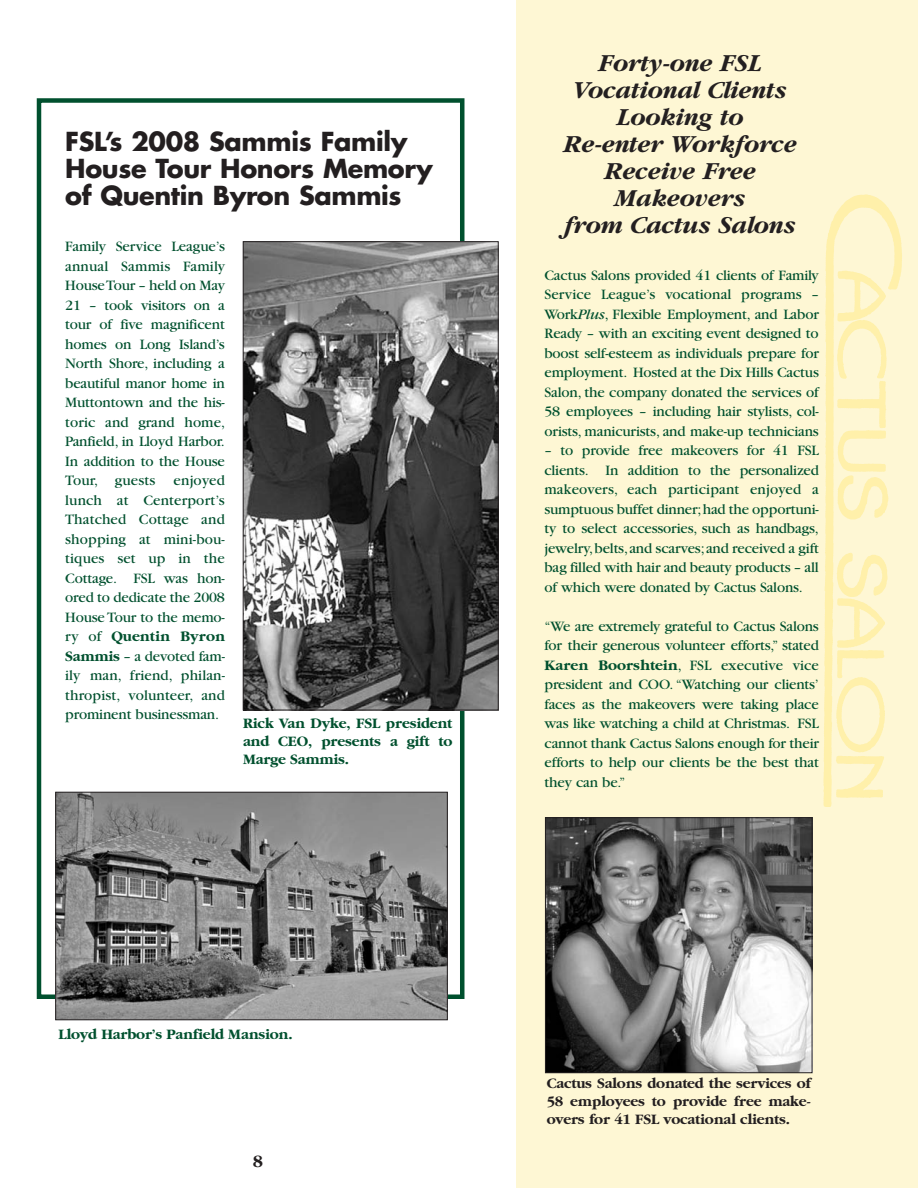
<style>
.page{position:relative;width:918px;height:1188px;background:#fff}
.page>*{position:absolute;margin:0;border:0;box-sizing:border-box;transform-origin:0 0}
.t1{font:italic 700 25.5px/27px "Garamond";letter-spacing:-.01em;color:#231f20;text-align:center}
.t2{font:700 25.5px/27px "Futura";letter-spacing:-.015em;color:#231f20}
.t3{font:700 18px "Garamond";color:#231f20}
.t4{font:15px/19.5px "Garamond";letter-spacing:-.01em;color:#00502e;text-align:justify}
.t5{font:700 15px/18px "Garamond";letter-spacing:-.01em;color:#231f20;text-align:justify}
.t6{font:700 15px/18px "Garamond";letter-spacing:-.01em;color:#00502e;text-align:justify}
.s1{font-weight:700}
.s2{font-style:italic}
</style>
<div class="page">
<div style="left:37px;top:98px;width:427px;height:901px;border:4px solid #00502e"></div>
<img style="left:245px;top:244px;width:251px;height:464px">
<div style="left:243px;top:242px;width:255px;height:468px;border:1px solid #231f20"></div>
<div style="left:516px;top:0;width:402px;height:1188px;background:#fef7d4"></div>
<img style="left:823px;top:194px;width:79px;height:613px">
<img style="left:547px;top:820px;width:263px;height:251px">
<div style="left:545px;top:818px;width:267px;height:255px;border:1px solid #231f20"></div>
<img style="left:58px;top:794px;width:388px;height:224px">
<div style="left:56px;top:792px;width:392px;height:228px;border:1px solid #231f20"></div>
<h1 class="t2" style="left:65px;top:130px;width:369px">FSL’s 2008 Sammis Family<br>House Tour Honors Memory of Quentin Byron Sammis</h1>
<p class="t4" style="left:65px;top:238px;width:161px">Family Service League’s annual Sammis Family House Tour – held on May 21 – took visitors on a tour of five magnificent homes on Long Island’s North Shore, including a beautiful manor home in Muttontown and the his&shy;toric and grand home, Panfield, in Lloyd Harbor.<br>In addition to the House Tour, guests enjoyed lunch at Centerport’s Thatched Cottage and shopping at mini-bou&shy;tiques set up in the Cottage. FSL was hon&shy;ored to dedicate the 2008<br>House Tour to the memo&shy;ry of <span class="s1">Quentin Byron Sammis</span> – a devoted fam&shy;ily man, friend, philan&shy;thropist, volunteer, and prominent businessman.</p>
<p class="t6" style="left:243px;top:714px;width:211px">Rick Van Dyke, FSL president and CEO, presents a gift to Marge Sammis.</p>
<h1 class="t1" style="left:565px;top:49px;width:235px">Forty-one FSL<br>Vocational Clients<br>Looking to<br>Re-enter Workforce<br>Receive Free<br>Makeovers<br>from Cactus Salons</h1>
<p class="t4" style="left:544px;top:267px;width:276px">Cactus Salons provided 41 clients of Family Service League’s vocational programs – Work<span class="s2">Plus</span>, Flexible Employment, and Labor Ready – with an exciting event designed to boost self-esteem as individuals prepare for employment. Hosted at the Dix Hills Cactus Salon, the company donated the services of 58 employees – including hair stylists, col&shy;orists, manicurists, and make-up technicians</p>
<p class="t4" style="left:544px;top:442px;width:276px">– to provide free makeovers for 41 FSL clients. In addition to the personalized makeovers, each participant enjoyed a sumptuous buffet dinner;had the opportuni&shy;ty to select accessories, such as handbags, jewelry,belts,and scarves;and received a gift bag filled with hair and beauty products – all of which were donated by Cactus Salons.</p>
<p class="t4" style="left:544px;top:618px;width:276px">“We are extremely grateful to Cactus Salons for their generous volunteer efforts,” stated <span class="s1">Karen Boorshtein</span>, FSL executive vice president and COO. “Watching our clients’ faces as the makeovers were taking place was like watching a child at Christmas. FSL cannot thank Cactus Salons enough for their efforts to help our clients be the best that they can be.”</p>
<p class="t6" style="left:58px;top:1025px;width:236px">Lloyd Harbor’s Panfield Mansion.</p>
<p class="t3" style="left:253px;top:1150px;width:12px">8</p>
<p class="t5" style="left:547px;top:1074px;width:266px">Cactus Salons donated the services of 58 employees to provide free make&shy;overs for 41 FSL vocational clients.</p>
</div>
